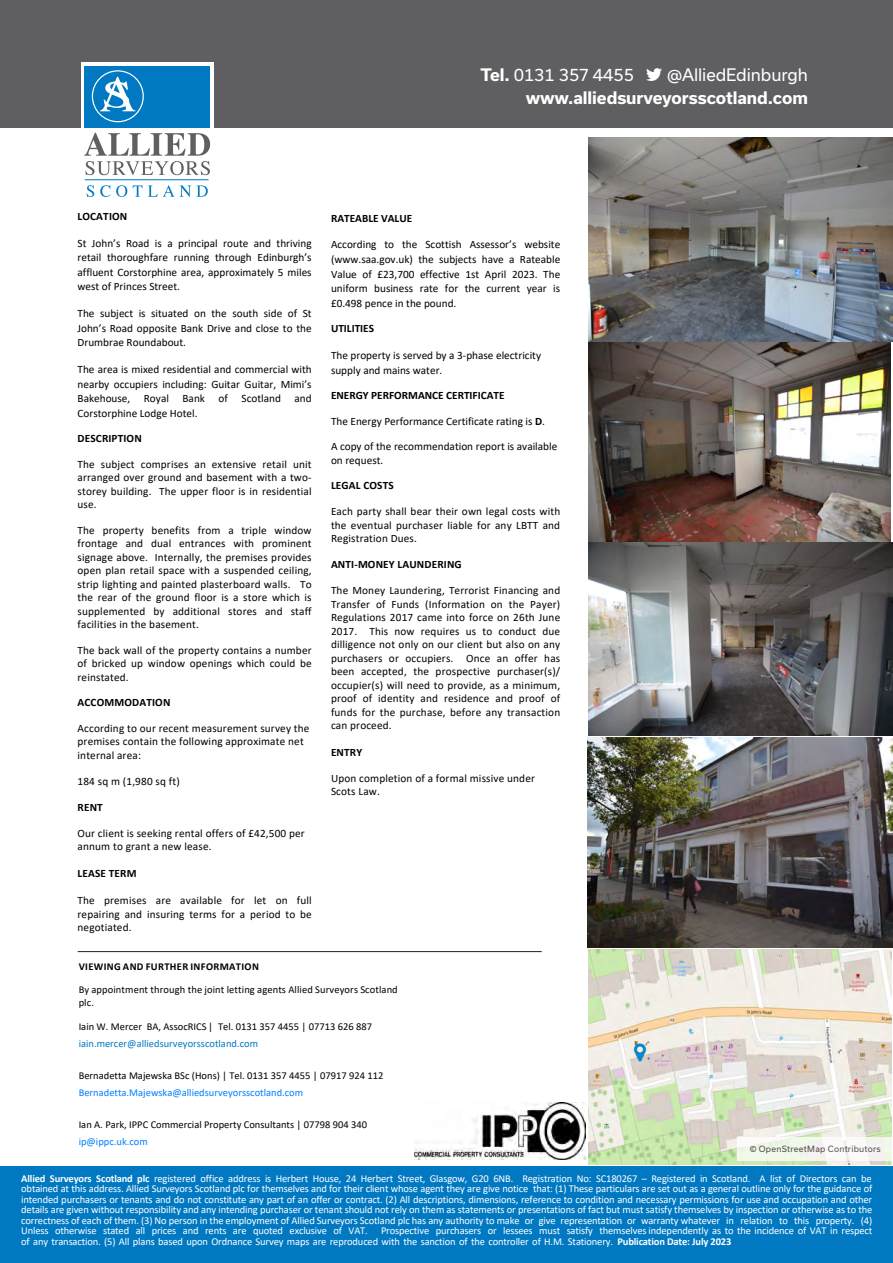
<style>
.page{position:relative;width:893px;height:1263px;background:#fff}
.page>*{position:absolute;margin:0;border:0;box-sizing:border-box;transform-origin:0 0}
.t1{font:16.5px "Usual";letter-spacing:-.005em;color:#fff}
.t2{font:700 16.5px "Usual";letter-spacing:-.005em;color:#fff}
.t3{font:11.25px/13.5px "Calibri";letter-spacing:.015em;color:#000;text-align:justify}
.t4{font:700 11.25px "Calibri";letter-spacing:.015em;color:#000}
.t5{font:10.5px/10.5px "Calibri";letter-spacing:-.015em;color:#fff;text-align:justify}
.t6{font:10.5px/12.6px "Calibri";color:#000}
.t7{font:10.5px "Calibri";color:#0080ff}
.t8{font:10.5px "Calibri";color:#0079c2}
.t9{font:700 10.5px "Calibri";letter-spacing:.03em;color:#000}
.t10{font:8.25px "Usual";letter-spacing:.035em;color:#231f20}
.s1{font-weight:700}
</style>
<div class="page">
<img style="left:588px;top:950px;width:304px;height:214px">
<img style="left:588px;top:137px;width:304px;height:205px">
<div style="left:0;top:0;width:893px;height:127px;background:#5f5f62"></div>
<div style="left:0;top:1166px;width:893px;height:97px;background:#0079c2"></div>
<div style="left:81px;top:62px;width:133px;height:139px;background:#fff"></div>
<div style="left:84px;top:66px;width:126px;height:61px;background:#0079c2"></div>
<div style="left:92px;top:70px;width:52px;height:52px;border:1px solid #fff;border-radius:50%"></div>
<svg style="left:100px;top:77px;width:35px;height:34px"></svg>
<hr style="left:85px;top:179px;width:124px;height:1px;background:#0079c2">
<svg style="left:84px;top:133px;width:126px;height:42px"></svg>
<svg style="left:87px;top:185px;width:7px;height:12px"></svg>
<svg style="left:100px;top:185px;width:27px;height:12px"></svg>
<svg style="left:133px;top:185px;width:9px;height:12px"></svg>
<svg style="left:148px;top:185px;width:60px;height:12px"></svg>
<div style="left:738px;top:1138px;width:155px;height:23px;background:#f4f9f0"></div>
<hr style="left:78px;top:951px;width:464px;height:1px;background:#231f20">
<img style="left:588px;top:542px;width:304px;height:405px">
<img style="left:589px;top:343px;width:301px;height:198px">
<img style="left:414px;top:1102px;width:171px;height:57px">
<svg style="left:634px;top:1044px;width:12px;height:18px"></svg>
<p class="t1" style="left:480px;top:66px;width:155px"><span class="s1">Tel.</span> 0131 357 4455</p>
<p class="t1" style="left:667px;top:66px;width:142px">@AlliedEdinburgh</p>
<p class="t2" style="left:526px;top:88px;width:284px">www.alliedsurveyorsscotland.com</p>
<p class="t4" style="left:78px;top:208px;width:51px">LOCATION</p>
<p class="t3" style="left:78px;top:235px;width:236px;line-height:14.7px">St John’s Road is a principal route and thriving retail thoroughfare running through Edinburgh’s affluent Corstorphine area, approximately 5 miles west of Princes Street.</p>
<p class="t3" style="left:78px;top:306px;width:236px;line-height:14.7px">The subject is situated on the south side of St John’s Road opposite Bank Drive and close to the Drumbrae Roundabout.</p>
<p class="t3" style="left:78px;top:362px;width:236px;line-height:14.7px">The area is mixed residential and commercial with nearby occupiers including: Guitar Guitar, Mimi’s Bakehouse, Royal Bank of Scotland and Corstorphine Lodge Hotel.</p>
<p class="t4" style="left:78px;top:431px;width:66px">DESCRIPTION</p>
<p class="t3" style="left:78px;top:457px;width:236px">The subject comprises an extensive retail unit arranged over ground and basement with a two&shy;storey building. The upper floor is in residential use.</p>
<p class="t3" style="left:78px;top:523px;width:236px">The property benefits from a triple window frontage and dual entrances with prominent signage above. Internally, the premises provides open plan retail space with a suspended ceiling, strip lighting and painted plasterboard walls. To the rear of the ground floor is a store which is supplemented by additional stores and staff facilities in the basement.</p>
<p class="t3" style="left:78px;top:643px;width:236px">The back wall of the property contains a number of bricked up window openings which could be reinstated.</p>
<p class="t4" style="left:78px;top:695px;width:94px">ACCOMMODATION</p>
<p class="t3" style="left:78px;top:721px;width:233px;text-align:left">According to our recent measurement survey the premises contain the following approximate net internal area:</p>
<p class="t3" style="left:78px;top:774px;width:104px">184 sq m (1,980 sq ft)</p>
<p class="t4" style="left:78px;top:799px;width:27px">RENT</p>
<p class="t3" style="left:78px;top:826px;width:229px">Our client is seeking rental offers of £42,500 per annum to grant a new lease.</p>
<p class="t4" style="left:78px;top:865px;width:60px">LEASE TERM</p>
<p class="t3" style="left:78px;top:893px;width:236px">The premises are available for let on full repairing and insuring terms for a period to be negotiated.</p>
<p class="t4" style="left:331px;top:210px;width:83px">RATEABLE VALUE</p>
<p class="t3" style="left:331px;top:237px;width:231px;line-height:14.7px">According to the Scottish Assessor’s website (www.saa.gov.uk) the subjects have a Rateable Value of £23,700 effective 1st April 2023. The uniform business rate for the current year is £0.498 pence in the pound.</p>
<p class="t4" style="left:331px;top:321px;width:45px">UTILITIES</p>
<p class="t3" style="left:331px;top:348px;width:212px;line-height:14.7px">The property is served by a 3-phase electricity supply and mains water.</p>
<p class="t4" style="left:331px;top:387px;width:175px">ENERGY PERFORMANCE CERTIFICATE</p>
<p class="t3" style="left:331px;top:414px;width:215px">The Energy Performance Certificate rating is <span class="s1">D</span>.</p>
<p class="t3" style="left:331px;top:439px;width:228px">A copy of the recommendation report is available on request.</p>
<p class="t4" style="left:331px;top:477px;width:64px">LEGAL COSTS</p>
<p class="t3" style="left:331px;top:504px;width:231px">Each party shall bear their own legal costs with the eventual purchaser liable for any LBTT and Registration Dues.</p>
<p class="t4" style="left:331px;top:557px;width:132px">ANTI-MONEY LAUNDERING</p>
<p class="t3" style="left:331px;top:584px;width:231px">The Money Laundering, Terrorist Financing and Transfer of Funds (Information on the Payer)<br>Regulations 2017 came into force on 26th June 2017. This now requires us to conduct due dilligence not only on our client but also on any purchasers or occupiers. Once an offer has been accepted, the prospective purchaser(s)/ occupier(s) will need to provide, as a minimum, proof of identity and residence and proof of funds for the purchase, before any transaction can proceed.</p>
<p class="t4" style="left:331px;top:744px;width:33px">ENTRY</p>
<p class="t3" style="left:331px;top:771px;width:206px">Upon completion of a formal missive under<br>Scots Law.</p>
<p class="t9" style="left:79px;top:959px;width:182px">VIEWING AND FURTHER INFORMATION</p>
<p class="t6" style="left:79px;top:983px;width:321px">By appointment through the joint letting agents Allied Surveyors Scotland plc.</p>
<p class="t6" style="left:79px;top:1020px;width:295px">Iain W. Mercer BA, AssocRICS | Tel. 0131 357 4455 | 07713 626 887</p>
<p class="t8" style="left:79px;top:1036px;width:181px">iain.mercer@alliedsurveyorsscotland.com</p>
<p class="t6" style="left:79px;top:1069px;width:306px">Bernadetta Majewska BSc (Hons) | Tel. 0131 357 4455 | 07917 924 112</p>
<p class="t7" style="left:79px;top:1085px;width:226px">Bernadetta.Majewska@alliedsurveyorsscotland.com</p>
<p class="t6" style="left:79px;top:1118px;width:290px">Ian A. Park, IPPC Commercial Property Consultants | 07798 904 340</p>
<p class="t7" style="left:79px;top:1134px;width:71px">ip@ippc.uk.com</p>
<p class="t10" style="left:750px;top:1144px;width:133px">© OpenStreetMap Contributors</p>
<p class="t5" style="left:21px;top:1173px;width:853px"><span class="s1">Allied Surveyors Scotland plc</span> registered office address is Herbert House, 24 Herbert Street, Glasgow, G20 6NB. Registration No: SC180267 – Registered in Scotland. A list of Directors can be obtained at this address. Allied Surveyors Scotland plc for themselves and for their client whose agent they are give notice that: (1) These particulars are set out as a general outline only for the guidance of intended purchasers or tenants and do not constitute any part of an offer or contract. (2) All descriptions, dimensions, reference to condition and necessary permissions for use and occupation and other details are given without responsibility and any intending purchaser or tenant should not rely on them as statements or presentations of fact but must satisfy themselves by inspection or otherwise as to the correctness of each of them. (3) No person in the employment of Allied Surveyors Scotland plc has any authority to make or give representation or warranty whatever in relation to this property. (4)<br>Unless otherwise stated all prices and rents are quoted exclusive of VAT. Prospective purchasers or lessees must satisfy themselves independently as to the incidence of VAT in respect of any transaction. (5) All plans based upon Ordnance Survey maps are reproduced with the sanction of the controller of H.M. Stationery. <span class="s1">Publication Date: July 2023</span></p>
</div>
